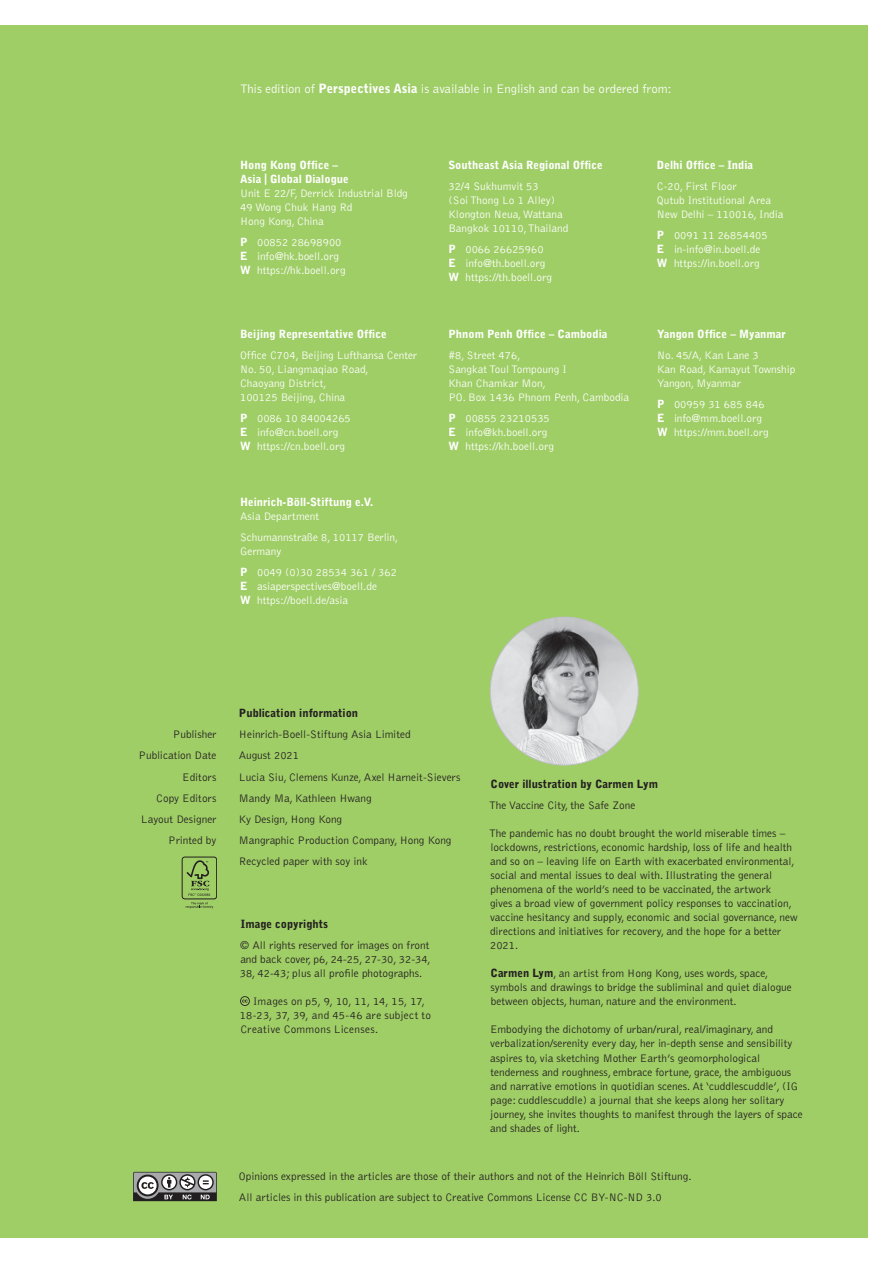
<style>
.page{position:relative;width:893px;height:1263px;background:#fff}
.page>*{position:absolute;margin:0;border:0;box-sizing:border-box;transform-origin:0 0}
.t1{font:300 12.75px "Bell Gothic";color:#fff}
.t2{font:300 11.25px/14.1px "Bell Gothic";color:#231f20}
.t3{font:300 11.25px/14.1px "Bell Gothic";color:#fff}
.t4{font:900 11.25px/14.1px "Bell Gothic";color:#fff}
.t5{font:300 11.25px/14.1px "Bell Gothic";letter-spacing:.02em;color:#231f20}
.t6{font:900 11.25px "Bell Gothic";color:#231f20}
.s1{font-weight:900}
</style>
<div class="page">
<div style="left:0;top:25px;width:868px;height:1213px;background:#9fce66"></div>
<svg style="left:133px;top:1172px;width:84px;height:29px;background:#818081"></svg>
<svg style="left:240px;top:996px;width:10px;height:10px"></svg>
<div style="left:182px;top:857px;width:35px;height:42px;border:1px solid #231f20;border-radius:3px"></div>
<svg style="left:186px;top:902px;width:27px;height:6px"></svg>
<svg style="left:187px;top:860px;width:23px;height:36px"></svg>
<img style="left:490px;top:617px;width:148px;height:148px;border-radius:74px">
<p class="t1" style="left:240px;top:82px;width:433px">This edition of <span class="s1">Perspectives Asia</span> is available in English and can be ordered from:</p>
<p class="t4" style="left:240px;top:158px;width:110px">Hong Kong Office –<br>Asia | Global Dialogue</p>
<p class="t3" style="left:240px;top:187px;width:169px">Unit E 22/F, Derrick Industrial Bldg<br>49 Wong Chuk Hang Rd<br>Hong Kong, China</p>
<p class="t3" style="left:240px;top:236px;width:107px"><span class="s1">P</span> 00852 28698900<br><span class="s1">E</span> info@hk.boell.org<br><span class="s1">W</span> https://hk.boell.org</p>
<p class="t4" style="left:240px;top:327px;width:148px">Beijing Representative Office</p>
<p class="t3" style="left:240px;top:348px;width:179px">Office C704, Beijing Lufthansa Center<br>No. 50, Liangmaqiao Road,<br>Chaoyang District,<br>100125 Beijing, China</p>
<p class="t3" style="left:240px;top:411px;width:112px"><span class="s1">P</span> 0086 10 84004265<br><span class="s1">E</span> info@cn.boell.org<br><span class="s1">W</span> https://cn.boell.org</p>
<p class="t4" style="left:240px;top:495px;width:135px">Heinrich-Böll-Stiftung e.V.</p>
<p class="t3" style="left:240px;top:506px;width:160px;line-height:21px">Asia Department<br>Schumannstraße 8, 10117 Berlin,</p>
<p class="t3" style="left:240px;top:541px;width:158px;line-height:21px">Germany<br><span class="s1">P</span> 0049 (0)30 28534 361 / 362</p>
<p class="t3" style="left:240px;top:579px;width:139px"><span class="s1">E</span> asiaperspectives@boell.de<br><span class="s1">W</span> https://boell.de/asia</p>
<p class="t4" style="left:448px;top:158px;width:156px">Southeast Asia Regional Office</p>
<p class="t3" style="left:448px;top:180px;width:121px">32/4 Sukhumvit 53<br>(Soi Thong Lo 1 Alley)<br>Klongton Neua, Wattana<br>Bangkok 10110, Thailand</p>
<p class="t3" style="left:448px;top:243px;width:105px"><span class="s1">P</span> 0066 26625960<br><span class="s1">E</span> info@th.boell.org<br><span class="s1">W</span> https://th.boell.org</p>
<p class="t4" style="left:448px;top:327px;width:161px">Phnom Penh Office – Cambodia</p>
<p class="t3" style="left:448px;top:348px;width:182px">#8, Street 476,<br>Sangkat Toul Tompoung I<br>Khan Chamkar Mon,<br>PO. Box 1436 Phnom Penh, Cambodia</p>
<p class="t3" style="left:448px;top:411px;width:107px"><span class="s1">P</span> 00855 23210535<br><span class="s1">E</span> info@kh.boell.org<br><span class="s1">W</span> https://kh.boell.org</p>
<p class="t4" style="left:657px;top:158px;width:98px">Delhi Office – India</p>
<p class="t3" style="left:657px;top:180px;width:128px">C-20, First Floor<br>Qutub Institutional Area<br>New Delhi – 110016, India</p>
<p class="t3" style="left:657px;top:229px;width:112px"><span class="s1">P</span> 0091 11 26854405<br><span class="s1">E</span> in-info@in.boell.de<br><span class="s1">W</span> https://in.boell.org</p>
<p class="t4" style="left:657px;top:327px;width:130px">Yangon Office – Myanmar</p>
<p class="t3" style="left:657px;top:348px;width:140px">No. 45/A, Kan Lane 3<br>Kan Road, Kamayut Township<br>Yangon, Myanmar</p>
<p class="t3" style="left:657px;top:397px;width:113px"><span class="s1">P</span> 00959 31 685 846<br><span class="s1">E</span> info@mm.boell.org<br><span class="s1">W</span> https://mm.boell.org</p>
<p class="t6" style="left:239px;top:707px;width:121px">Publication information</p>
<p class="t2" style="left:173px;top:728px;width:45px">Publisher</p>
<p class="t2" style="left:239px;top:728px;width:173px">Heinrich-Boell-Stiftung Asia Limited</p>
<p class="t2" style="left:139px;top:749px;width:79px">Publication Date</p>
<p class="t2" style="left:239px;top:749px;width:62px">August 2021</p>
<p class="t2" style="left:182px;top:770px;width:36px">Editors</p>
<p class="t2" style="left:239px;top:770px;width:223px">Lucia Siu, Clemens Kunze, Axel Harneit-Sievers</p>
<p class="t2" style="left:156px;top:791px;width:62px">Copy Editors</p>
<p class="t2" style="left:239px;top:791px;width:134px">Mandy Ma, Kathleen Hwang</p>
<p class="t2" style="left:141px;top:812px;width:77px">Layout Designer</p>
<p class="t2" style="left:239px;top:812px;width:105px">Ky Design, Hong Kong</p>
<p class="t2" style="left:168px;top:833px;width:50px">Printed by</p>
<p class="t2" style="left:239px;top:830px;width:214px;line-height:21px">Mangraphic Production Company, Hong Kong<br>Recycled paper with soy ink</p>
<p class="t6" style="left:241px;top:917px;width:89px">Image copyrights</p>
<p class="t2" style="left:240px;top:939px;width:192px;text-align:justify">© All rights reserved for images on front and back cover, p6, 24-25, 27-30, 32-34, 38, 42-43; plus all profile photographs.</p>
<p class="t5" style="left:240px;top:995px;width:193px;text-indent:13px">Images on p5, 9, 10, 11, 14, 15, 17,<br>18-23, 37, 39, and 45-46 are subject to<br>Creative Commons Licenses.</p>
<p class="t6" style="left:490px;top:777px;width:169px">Cover illustration by Carmen Lym</p>
<p class="t2" style="left:489px;top:798px;width:148px">The Vaccine City, the Safe Zone</p>
<p class="t2" style="left:489px;top:826px;width:310px">The pandemic has no doubt brought the world miserable times – lockdowns, restrictions, economic hardship, loss of life and health and so on – leaving life on Earth with exacerbated environmental, social and mental issues to deal with. Illustrating the general phenomena of the world’s need to be vaccinated, the artwork<br>gives a broad view of government policy responses to vaccination, vaccine hesitancy and supply, economic and social governance, new directions and initiatives for recovery, and the hope for a better 2021.</p>
<p class="t2" style="left:490px;top:967px;width:303px"><span class="s1">Carmen Lym</span>, an artist from Hong Kong, uses words, space, symbols and drawings to bridge the subliminal and quiet dialogue between objects, human, nature and the environment.</p>
<p class="t2" style="left:490px;top:1023px;width:314px">Embodying the dichotomy of urban/rural, real/imaginary, and verbalization/serenity every day, her in-depth sense and sensibility aspires to, via sketching Mother Earth’s geomorphological tenderness and roughness, embrace fortune, grace, the ambiguous and narrative emotions in quotidian scenes. At ‘cuddlescuddle’, (IG page: cuddlescuddle) a journal that she keeps along her solitary journey, she invites thoughts to manifest through the layers of space and shades of light.</p>
<p class="t2" style="left:239px;top:1166px;width:454px;line-height:21px">Opinions expressed in the articles are those of their authors and not of the Heinrich Böll Stiftung.<br>All articles in this publication are subject to Creative Commons License CC BY-NC-ND 3.0</p>
</div>
